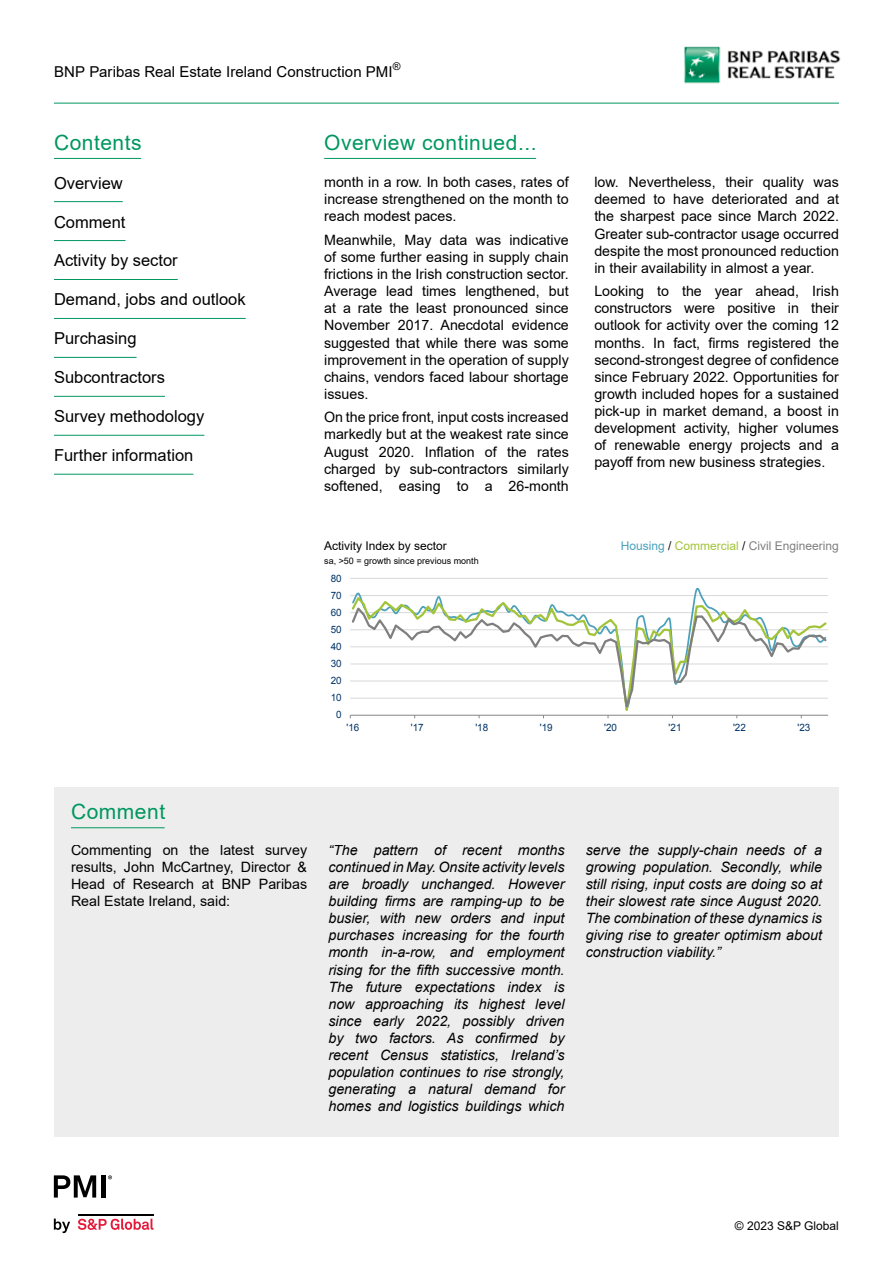
<style>
.page{position:relative;width:893px;height:1263px;background:#fff}
.page>*{position:absolute;margin:0;border:0;box-sizing:border-box;transform-origin:0 0}
.t1{font:21px "Arial";letter-spacing:.025em;color:#00975f}
.t2{font:16.5px "Arial";color:#000}
.t3{font:15px "Arial";color:#000}
.t4{font:14.25px/17.1px "Arial";color:#000;text-align:justify}
.t5{font:italic 14.25px/17.1px "Arial";color:#000;text-align:justify}
.t6{font:12px "Arial";color:#000}
.t7{font:12px "Arial";color:#7f7f7f}
.t8{font:10.5px "Arial";color:#000}
.t9{font:10.05px "Arial";color:#036}
.t10{font:9px "Arial";color:#000}
.s1{color:#49a1bc}
.s2{color:#000}
.s3{color:#a2c438}
</style>
<div class="page">
<hr style="left:54px;top:103px;width:785px;height:1px;background:#00975f">
<img style="left:684px;top:46px;width:157px;height:38px">
<svg style="left:54px;top:1218px;width:16px;height:15px"></svg>
<svg style="left:78px;top:1218px;width:75px;height:12px"></svg>
<hr style="left:78px;top:1213px;width:75px;height:2px;background:#000">
<svg style="left:54px;top:1175px;width:42px;height:22px"></svg>
<div style="left:101px;top:1175px;width:5px;height:22px;background:#000"></div>
<svg style="left:108px;top:1175px;width:4px;height:4px"></svg>
<hr style="left:54px;top:158px;width:87px;height:1px;background:#00975f">
<hr style="left:54px;top:201px;width:69px;height:1px;background:#00975f">
<hr style="left:54px;top:240px;width:72px;height:1px;background:#00975f">
<hr style="left:54px;top:279px;width:124px;height:1px;background:#00975f">
<hr style="left:54px;top:318px;width:192px;height:1px;background:#00975f">
<hr style="left:54px;top:357px;width:83px;height:1px;background:#00975f">
<hr style="left:54px;top:396px;width:111px;height:1px;background:#00975f">
<hr style="left:54px;top:435px;width:150px;height:1px;background:#00975f">
<hr style="left:54px;top:474px;width:139px;height:1px;background:#00975f">
<hr style="left:324px;top:158px;width:212px;height:1px;background:#00975f">
<hr style="left:350px;top:578px;width:478px;height:1px;background:#d9d9d9">
<svg style="left:350px;top:594px;width:478px;height:10px"></svg>
<svg style="left:350px;top:604px;width:479px;height:112px"></svg>
<div style="left:54px;top:844px;width:785px;height:293px;background:#ededed"></div>
<div style="left:54px;top:787px;width:785px;height:57px;background:#ededed"></div>
<hr style="left:71px;top:827px;width:94px;height:1px;background:#00975f">
<p class="t8" style="left:393px;top:59px;width:9px">®</p>
<p class="t3" style="left:54px;top:62px;width:340px">BNP Paribas Real Estate Ireland Construction PMI</p>
<h1 class="t1" style="left:54px;top:128px;width:89px">Contents</h1>
<p class="t2" style="left:54px;top:171px;width:70px">Overview</p>
<p class="t2" style="left:54px;top:210px;width:73px">Comment</p>
<p class="t2" style="left:54px;top:249px;width:125px">Activity by sector</p>
<p class="t2" style="left:54px;top:288px;width:193px">Demand, jobs and outlook</p>
<p class="t2" style="left:54px;top:327px;width:84px">Purchasing</p>
<p class="t2" style="left:54px;top:366px;width:112px">Subcontractors</p>
<p class="t2" style="left:54px;top:405px;width:152px">Survey methodology</p>
<p class="t2" style="left:54px;top:444px;width:141px">Further information</p>
<h1 class="t1" style="left:324px;top:128px;width:214px">Overview continued...</h1>
<p class="t4" style="left:324px;top:174px;width:246px">month in a row. In both cases, rates of increase strengthened on the month to reach modest paces.</p>
<p class="t4" style="left:324px;top:231px;width:246px">Meanwhile, May data was indicative of some further easing in supply chain frictions in the Irish construction sector.<br>Average lead times lengthened, but at a rate the least pronounced since November 2017. Anecdotal evidence suggested that while there was some improvement in the operation of supply chains, vendors faced labour shortage issues.</p>
<p class="t4" style="left:324px;top:409px;width:246px">On the price front, input costs increased markedly but at the weakest rate since August 2020. Inflation of the rates charged by sub-contractors similarly softened, easing to a 26-month</p>
<p class="t6" style="left:324px;top:538px;width:124px">Activity Index by sector</p>
<p class="t10" style="left:324px;top:555px;width:156px">sa, &gt;50 = growth since previous month</p>
<p class="t9" style="left:331px;top:571px;width:12px">80</p>
<p class="t9" style="left:331px;top:588px;width:12px">70</p>
<p class="t9" style="left:331px;top:606px;width:12px">60</p>
<p class="t9" style="left:331px;top:623px;width:12px">50</p>
<p class="t9" style="left:331px;top:640px;width:12px">40</p>
<p class="t9" style="left:331px;top:657px;width:12px">30</p>
<p class="t9" style="left:331px;top:674px;width:12px">20</p>
<p class="t9" style="left:331px;top:691px;width:12px">10</p>
<p class="t9" style="left:336px;top:708px;width:7px">0</p>
<p class="t4" style="left:594px;top:174px;width:246px">low. Nevertheless, their quality was deemed to have deteriorated and at the sharpest pace since March 2022.<br>Greater sub-contractor usage occurred despite the most pronounced reduction in their availability in almost a year.</p>
<p class="t4" style="left:594px;top:283px;width:246px">Looking to the year ahead, Irish constructors were positive in their outlook for activity over the coming 12 months. In fact, firms registered the second-strongest degree of confidence since February 2022. Opportunities for growth included hopes for a sustained pick-up in market demand, a boost in development activity, higher volumes of renewable energy projects and a payoff from new business strategies.</p>
<p class="t7" style="left:621px;top:538px;width:220px"><span class="s1">Housing</span> <span class="s2">/</span> <span class="s3">Commercial</span> <span class="s2">/</span> Civil Engineering</p>
<h1 class="t1" style="left:71px;top:797px;width:96px">Comment</h1>
<p class="t9" style="left:346px;top:720px;width:14px">'16</p>
<p class="t9" style="left:411px;top:720px;width:14px">'17</p>
<p class="t9" style="left:475px;top:720px;width:14px">'18</p>
<p class="t9" style="left:540px;top:720px;width:14px">'19</p>
<p class="t9" style="left:604px;top:720px;width:14px">'20</p>
<p class="t9" style="left:669px;top:720px;width:14px">'21</p>
<p class="t9" style="left:733px;top:720px;width:14px">'22</p>
<p class="t9" style="left:797px;top:720px;width:14px">'23</p>
<p class="t4" style="left:71px;top:841px;width:238px">Commenting on the latest survey results, John McCartney, Director &amp; Head of Research at BNP Paribas Real Estate Ireland, said:</p>
<p class="t5" style="left:328px;top:841px;width:238px">“The pattern of recent months continued in May. Onsite activity levels are broadly unchanged. However building firms are ramping-up to be busier, with new orders and input purchases increasing for the fourth month in-a-row, and employment rising for the fifth successive month.<br>The future expectations index is now approaching its highest level since early 2022, possibly driven by two factors. As confirmed by recent Census statistics, Ireland’s population continues to rise strongly, generating a natural demand for homes and logistics buildings which</p>
<p class="t5" style="left:586px;top:841px;width:238px">serve the supply-chain needs of a growing population. Secondly, while still rising, input costs are doing so at their slowest rate since August 2020.<br>The combination of these dynamics is giving rise to greater optimism about construction viability.”</p>
<p class="t6" style="left:735px;top:1217px;width:106px">© 2023 S&amp;P Global</p>
</div>
